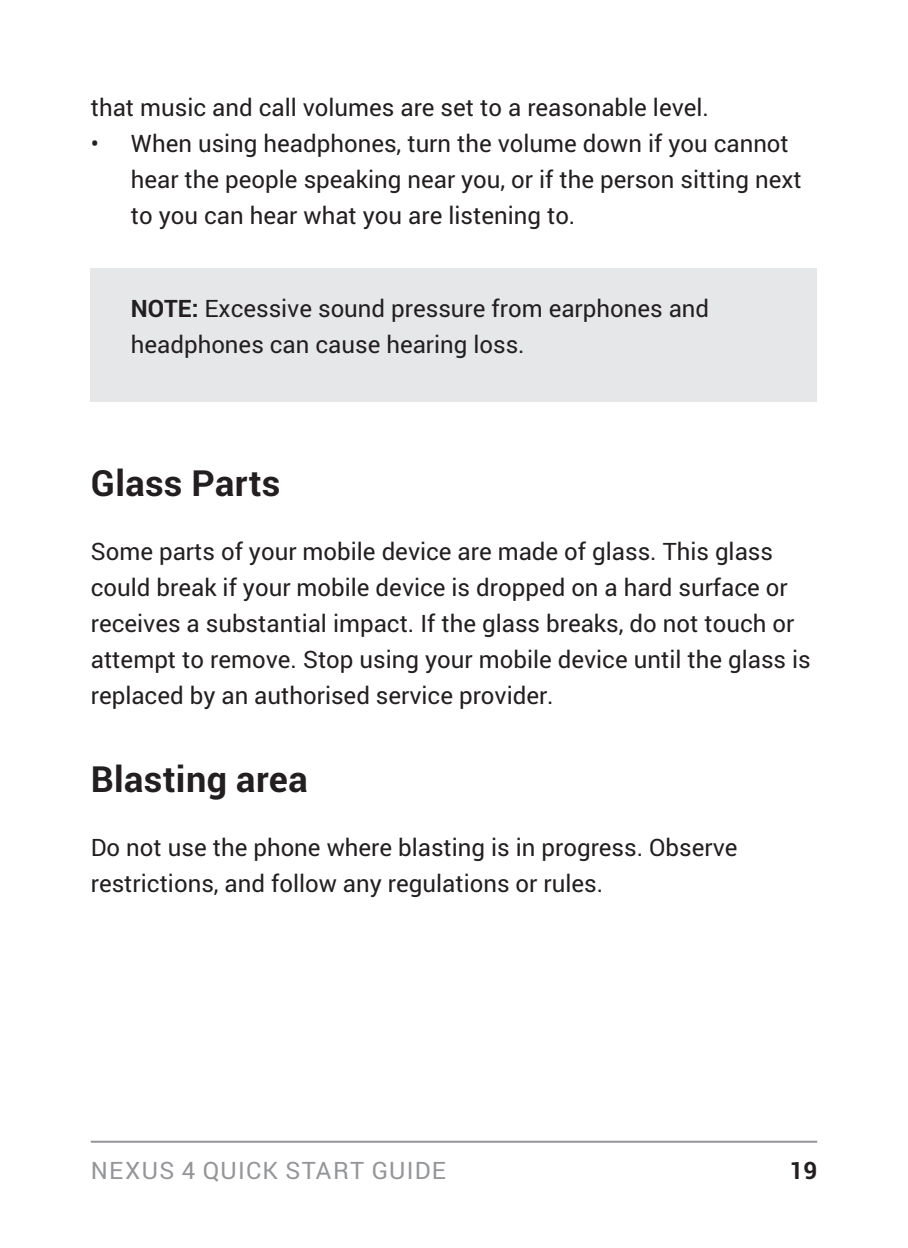
<style>
.page{position:relative;width:908px;height:1248px;background:#fff}
.page>*{position:absolute;margin:0;border:0;box-sizing:border-box;transform-origin:0 0}
.t1{font:700 36px "Roboto";letter-spacing:.01em;color:#231f20}
.t2{font:24px/36px "Roboto";color:#231f20}
.t3{font:24px "Roboto";letter-spacing:.055em;color:#939598}
.t4{font:700 24px "Roboto";color:#231f20}
.s1{font-weight:700}
</style>
<div class="page">
<hr style="left:91px;top:1140px;width:725px;height:2px;background:#939598">
<div style="left:91px;top:268px;width:725px;height:133px;background:#e6e7e9"></div>
<p class="t2" style="left:131px;top:88px;width:672px;text-indent:-40px">that music and call volumes are set to a reasonable level.<br>When using headphones, turn the volume down if you cannot hear the people speaking near you, or if the person sitting next to you can hear what you are listening to.</p>
<p class="t2" style="left:91px;top:124px;width:10px">•</p>
<p class="t2" style="left:131px;top:290px;width:579px"><span class="s1">NOTE:</span> Excessive sound pressure from earphones and headphones can cause hearing loss.</p>
<h1 class="t1" style="left:91px;top:457px;width:191px">Glass Parts</h1>
<p class="t2" style="left:91px;top:532px;width:721px">Some parts of your mobile device are made of glass. This glass could break if your mobile device is dropped on a hard surface or receives a substantial impact. If the glass breaks, do not touch or attempt to remove. Stop using your mobile device until the glass is replaced by an authorised service provider.</p>
<h1 class="t1" style="left:91px;top:753px;width:218px">Blasting area</h1>
<p class="t2" style="left:91px;top:828px;width:648px">Do not use the phone where blasting is in progress. Observe restrictions, and follow any regulations or rules.</p>
<p class="t3" style="left:91px;top:1153px;width:356px">Nexus 4 quick start guide</p>
<p class="t4" style="left:789px;top:1153px;width:14px">19</p>
</div>
